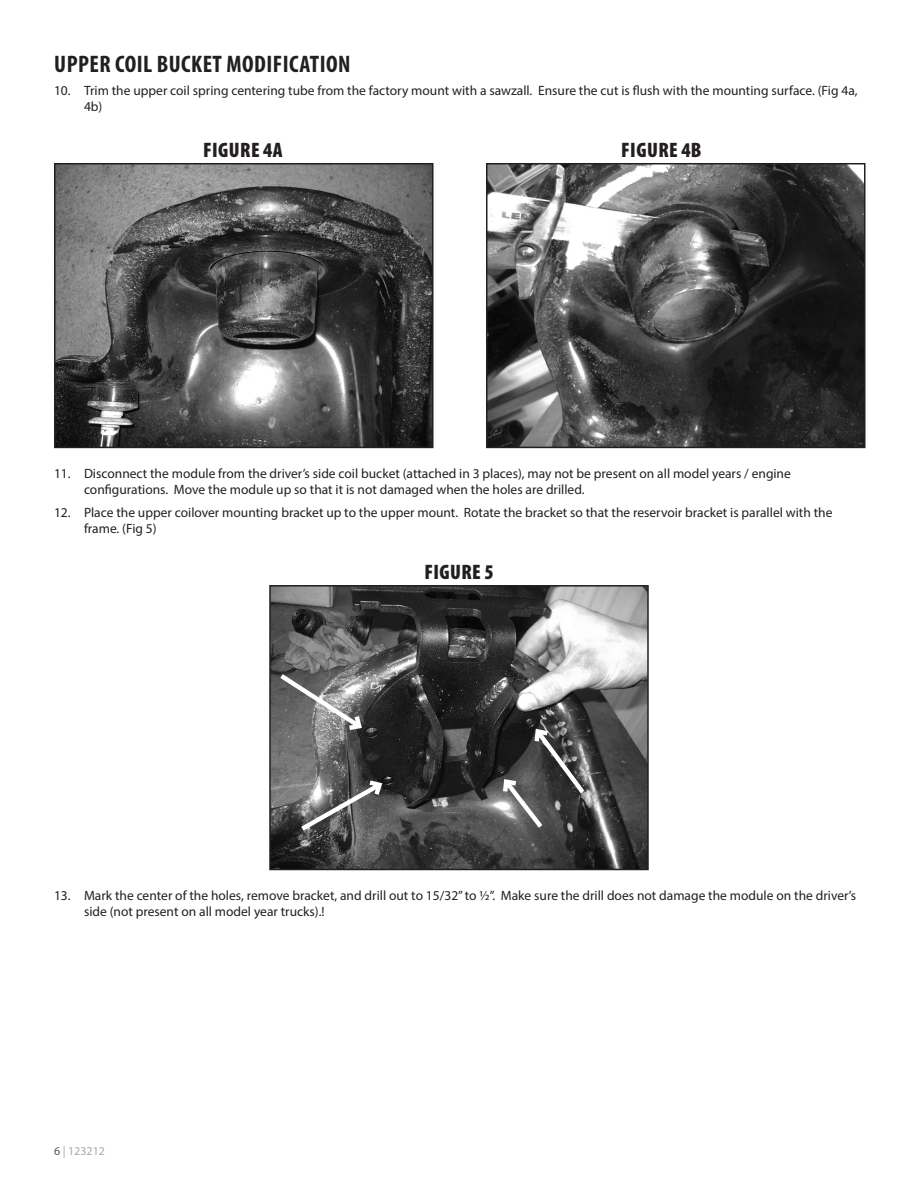
<style>
.page{position:relative;width:918px;height:1188px;background:#fff}
.page>*{position:absolute;margin:0;border:0;box-sizing:border-box;transform-origin:0 0}
.Headline{font:700 condensed 24px "Myriad Pro";letter-spacing:.02em;color:#231f20}
.Photo-Caption{font:900 condensed 21px "Myriad Pro";letter-spacing:.02em;color:#231f20}
.t1{font:13.5px/16.2px "Myriad Pro";color:#231f20}
.t2{font:12px "Myriad Pro";color:#a8a9ad}
.s1{color:#57585a}
</style>
<div class="page">
<img style="left:57px;top:166px;width:374px;height:279px">
<div style="left:54px;top:163px;width:380px;height:285px;border:2px solid #231f20"></div>
<img style="left:489px;top:166px;width:374px;height:279px">
<div style="left:486px;top:163px;width:380px;height:285px;border:2px solid #231f20"></div>
<img style="left:272px;top:588px;width:374px;height:279px">
<div style="left:269px;top:585px;width:380px;height:285px;border:2px solid #231f20"></div>
<svg style="left:275px;top:670px;width:90px;height:63px;background:#848484"></svg>
<svg style="left:296px;top:777px;width:90px;height:58px;background:#737373"></svg>
<svg style="left:500px;top:725px;width:89px;height:108px;background:#575757"></svg>
<p class="Headline" style="left:54px;top:49px;width:298px">UPPER COIL BUCKET MODIFICATION</p>
<p class="t1" style="left:84px;top:82px;width:775px;text-indent:-30px">10. Trim the upper coil spring centering tube from the factory mount with a sawzall. Ensure the cut is flush with the mounting surface. (Fig 4a,<br>4b)</p>
<p class="Photo-Caption" style="left:203px;top:138px;width:81px">FIGURE 4A</p>
<p class="Photo-Caption" style="left:621px;top:138px;width:82px">FIGURE 4B</p>
<p class="t1" style="left:84px;top:465px;width:708px;text-indent:-30px">11. Disconnect the module from the driver’s side coil bucket (attached in 3 places), may not be present on all model years / engine configurations. Move the module up so that it is not damaged when the holes are drilled.</p>
<p class="t1" style="left:84px;top:504px;width:750px;text-indent:-30px">12. Place the upper coilover mounting bracket up to the upper mount. Rotate the bracket so that the reservoir bracket is parallel with the frame. (Fig 5)</p>
<p class="Photo-Caption" style="left:424px;top:560px;width:71px">FIGURE 5</p>
<p class="t1" style="left:84px;top:887px;width:774px;text-indent:-30px">13. Mark the center of the holes, remove bracket, and drill out to 15/32” to ½”. Make sure the drill does not damage the module on the driver’s side (not present on all model year trucks).!</p>
<p class="t2" style="left:54px;top:1143px;width:53px"><span class="s1">6</span> | 123212</p>
</div>
